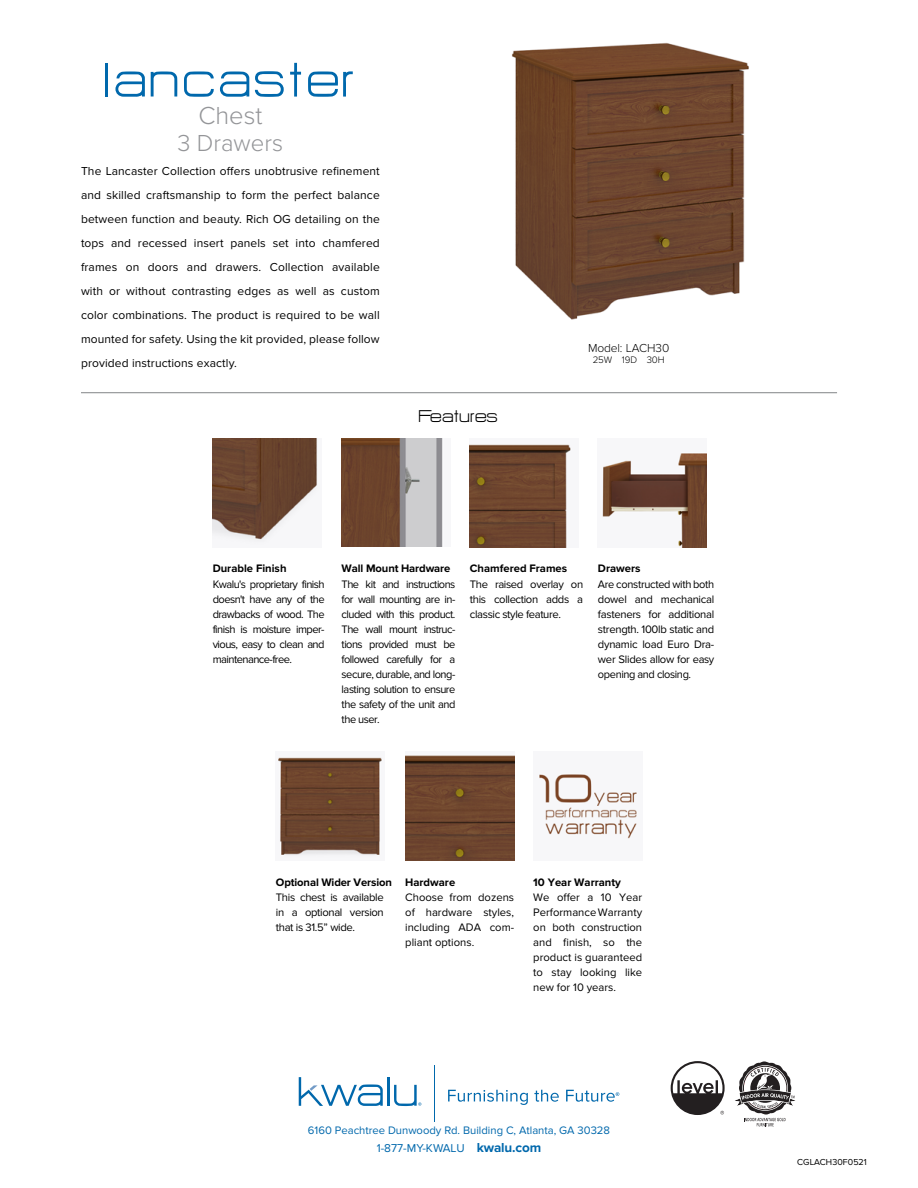
<style>
.page{position:relative;width:918px;height:1188px;background:#fff}
.page>*{position:absolute;margin:0;border:0;box-sizing:border-box;transform-origin:0 0}
.t1{font:60px "HURTMOLD";letter-spacing:.03em;color:#0068ac}
.t2{font:300 25.5px "Proxima Nova";color:#949598}
.t3{font:300 24px "Proxima Nova";color:#949598}
.t4{font:21px "HURTMOLD";color:#000}
.t5{font:12px/24px "Proxima Nova";letter-spacing:.01em;color:#000;text-align:justify}
.t6{font:300 12px "Proxima Nova";letter-spacing:-.01em;color:#000}
.t7{font:11.85px "Proxima Nova";color:#0068ac}
.t8{font:11.25px/15px "Proxima Nova";letter-spacing:-.03em;color:#000;text-align:justify}
.t9{font:700 11.25px "Proxima Nova";color:#000}
.t10{font:11.25px "Proxima Nova";color:#0068ac}
.t11{font:300 9.75px "Proxima Nova";letter-spacing:-.01em;color:#000}
.t12{font:9px "Proxima Nova";color:#000}
.s1{font-weight:700;font-size:13.5px}
</style>
<div class="page">
<svg style="left:671px;top:1061px;width:54px;height:54px"></svg>
<svg style="left:735px;top:1061px;width:61px;height:65px"></svg>
<hr style="left:434px;top:1066px;width:1px;height:56px;background:#0068ac">
<hr style="left:387px;top:1077px;width:3px;height:29px;background:#0068ac">
<svg style="left:394px;top:1085px;width:27px;height:21px"></svg>
<svg style="left:299px;top:1077px;width:84px;height:29px"></svg>
<svg style="left:448px;top:1090px;width:80px;height:15px"></svg>
<svg style="left:534px;top:1090px;width:25px;height:12px"></svg>
<svg style="left:566px;top:1090px;width:53px;height:12px"></svg>
<img style="left:512px;top:42px;width:237px;height:278px">
<hr style="left:81px;top:392px;width:756px;height:1px;background:#909294">
<img style="left:213px;top:438px;width:105px;height:104px">
<img style="left:602px;top:453px;width:105px;height:94px">
<img style="left:405px;top:755px;width:109px;height:106px">
<img style="left:470px;top:444px;width:101px;height:103px">
<img style="left:278px;top:757px;width:104px;height:99px">
<img style="left:539px;top:774px;width:98px;height:65px">
<img style="left:342px;top:438px;width:101px;height:109px">
<h1 class="t1" style="left:104px;top:49px;width:255px">lancaster</h1>
<h2 class="t2" style="left:198px;top:101px;width:66px">Chest</h2>
<h3 class="t3" style="left:178px;top:129px;width:107px">3 Drawers</h3>
<p class="t5" style="left:81px;top:160px;width:300px">The Lancaster Collection offers unobtrusive refinement and skilled craftsmanship to form the perfect balance between function and beauty. Rich OG detailing on the tops and recessed insert panels set into chamfered frames on doors and drawers. Collection available with or without contrasting edges as well as custom color combinations. The product is required to be wall mounted for safety. Using the kit provided, please follow provided instructions exactly.</p>
<h3 class="t4" style="left:419px;top:405px;width:81px">Features</h3>
<p class="t6" style="left:588px;top:341px;width:83px">Model: LACH30</p>
<p class="t11" style="left:593px;top:355px;width:73px">25W 19D 30H</p>
<p class="t9" style="left:213px;top:562px;width:75px">Durable Finish</p>
<p class="t8" style="left:213px;top:577px;width:113px">Kwalu's proprietary finish doesn't have any of the drawbacks of wood. The finish is moisture imper&shy;vious, easy to clean and maintenance-free.</p>
<p class="t9" style="left:342px;top:562px;width:110px">Wall Mount Hardware</p>
<p class="t8" style="left:342px;top:577px;width:115px">The kit and instructions for wall mounting are in&shy;cluded with this product.<br>The wall mount instruc&shy;tions provided must be followed carefully for a secure, durable, and long&shy;lasting solution to ensure the safety of the unit and the user.</p>
<p class="t9" style="left:470px;top:562px;width:99px">Chamfered Frames</p>
<p class="t8" style="left:470px;top:577px;width:115px">The raised overlay on this collection adds a classic style feature.</p>
<p class="t9" style="left:598px;top:562px;width:44px">Drawers</p>
<p class="t8" style="left:598px;top:577px;width:118px">Are constructed with both dowel and mechanical fasteners for additional strength. 100lb static and dynamic load Euro Dra&shy;wer Slides allow for easy opening and closing.</p>
<p class="t9" style="left:276px;top:875px;width:118px">Optional Wider Version</p>
<p class="t8" style="left:276px;top:890px;width:109px">This chest is available in a optional version that is 31.5” wide.</p>
<p class="t9" style="left:405px;top:875px;width:52px">Hardware</p>
<p class="t8" style="left:405px;top:890px;width:110px">Choose from dozens of hardware styles, including ADA com&shy;pliant options.</p>
<p class="t9" style="left:533px;top:875px;width:89px">10 Year Warranty</p>
<p class="t8" style="left:533px;top:890px;width:110px">We offer a 10 Year Performance Warranty on both construction and finish, so the product is guaranteed to stay looking like new for 10 years.</p>
<p class="t10" style="left:308px;top:1124px;width:304px">6160 Peachtree Dunwoody Rd. Building C, Atlanta, GA 30328</p>
<p class="t7" style="left:377px;top:1142px;width:166px">1-877-MY-KWALU <span class="s1">kwalu.com</span></p>
<p class="t12" style="left:797px;top:1157px;width:71px">CGLACH30F0521</p>
</div>
